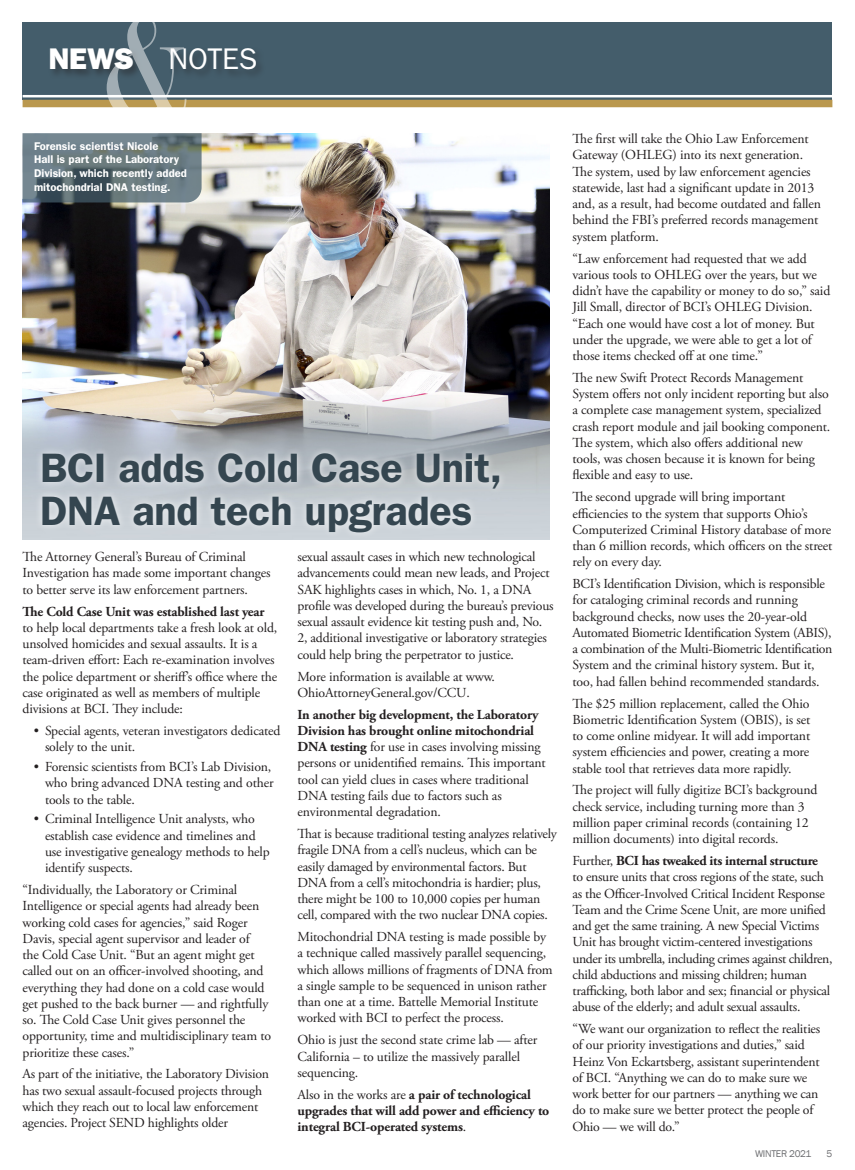
<style>
.page{position:relative;width:855px;height:1170px;background:#fff}
.page>*{position:absolute;margin:0;border:0;box-sizing:border-box;transform-origin:0 0}
.t1{font:137.5px "Didot";color:#fff;scale:.93 1}
.Heading_1{font:600 41.25px "ITC Franklin Gothic Std";letter-spacing:-.005em;color:#354650}
.t2{font:30px "ITC Franklin Gothic Std";letter-spacing:-.01em;color:#fff}
.t3{font:30px "ITC Franklin Gothic Std Hvy";color:#fff}
.Paragraph{font:13.75px/16.2px "Adobe Garamond Pro";letter-spacing:-.01em;color:#231f20}
.Paragraph-2{font:700 13.75px/16.2px "Adobe Garamond Pro";letter-spacing:-.01em;color:#231f20}
.Paragraph-3{font:600 11.25px/13.8px "ITC Franklin Gothic Std";color:#fff}
.t4{font:10px "Franklin Gothic";letter-spacing:-.03em;color:#6c6d70}
.s1{font-weight:700}
.s2{font-weight:400}
</style>
<div class="page">
<div style="left:22px;top:22px;width:810px;height:78px;background:#445d6b"></div>
<div style="left:26px;top:100px;width:803px;height:7px;background:#ba984e"></div>
<hr style="left:23px;top:95px;width:810px;height:2px;background:#fff">
<div style="left:48px;top:46px;width:218px;height:34px;background:#231f20;opacity:.52"></div>
<img style="left:22px;top:133px;width:527px;height:407px">
<div style="left:34px;top:446px;width:473px;height:94px;background:#fff;opacity:.75"></div>
<svg style="left:22px;top:133px;width:180px;height:69px;background:#65767e"></svg>
<h1 class="t1" style="left:97px;top:-13px;width:108px">&amp;</h1>
<p class="t3" style="left:49px;top:42px;width:87px">NEWS</p>
<p class="t2" style="left:169px;top:42px;width:90px">NOTES</p>
<p class="Paragraph-3" style="left:34px;top:139px;width:154px">Forensic scientist Nicole<br>Hall is part of the Laboratory<br>Division, which recently added mitochondrial DNA testing.</p>
<p class="Heading_1" style="left:40px;top:444px;width:464px">BCI adds Cold Case Unit,</p>
<p class="Heading_1" style="left:40px;top:486px;width:434px">DNA and tech upgrades</p>
<p class="Paragraph" style="left:22px;top:549px;width:250px">The Attorney General’s Bureau of Criminal<br>Investigation has made some important changes to better serve its law enforcement partners.</p>
<p class="Paragraph" style="left:22px;top:604px;width:256px"><span class="s1">The Cold Case Unit was established last year </span>to help local departments take a fresh look at old, unsolved homicides and sexual assaults. It is a team-driven effort: Each re-examination involves the police department or sheriff’s office where the case originated as well as members of multiple divisions at BCI. They include:</p>
<p class="Paragraph" style="left:45px;top:723px;width:237px;text-indent:-11px">• Special agents, veteran investigators dedicated solely to the unit.</p>
<p class="Paragraph" style="left:45px;top:759px;width:230px;text-indent:-11px">• Forensic scientists from BCI’s Lab Division, who bring advanced DNA testing and other tools to the table.</p>
<p class="Paragraph" style="left:45px;top:811px;width:226px;text-indent:-11px">• Criminal Intelligence Unit analysts, who establish case evidence and timelines and use investigative genealogy methods to help identify suspects.</p>
<p class="Paragraph" style="left:22px;top:882px;width:250px">“Individually, the Laboratory or Criminal Intelligence or special agents had already been working cold cases for agencies,” said Roger Davis, special agent supervisor and leader of<br>the Cold Case Unit. “But an agent might get called out on an officer-involved shooting, and everything they had done on a cold case would get pushed to the back burner — and rightfully so. The Cold Case Unit gives personnel the opportunity, time and multidisciplinary team to prioritize these cases.”</p>
<p class="Paragraph" style="left:22px;top:1066px;width:248px">As part of the initiative, the Laboratory Division has two sexual assault-focused projects through which they reach out to local law enforcement agencies. Project SEND highlights older</p>
<p class="Paragraph" style="left:298px;top:549px;width:258px">sexual assault cases in which new technological advancements could mean new leads, and Project SAK highlights cases in which, No. 1, a DNA profile was developed during the bureau’s previous sexual assault evidence kit testing push and, No.<br>2, additional investigative or laboratory strategies could help bring the perpetrator to justice.</p>
<p class="Paragraph" style="left:298px;top:669px;width:199px">More information is available at www.<br>OhioAttorneyGeneral.gov/CCU.</p>
<p class="Paragraph" style="left:298px;top:707px;width:250px"><span class="s1">In another big development, the Laboratory Division has brought online mitochondrial DNA testing</span> for use in cases involving missing persons or unidentified remains. This important tool can yield clues in cases where traditional DNA testing fails due to factors such as environmental degradation.</p>
<p class="Paragraph" style="left:298px;top:826px;width:261px">That is because traditional testing analyzes relatively fragile DNA from a cell’s nucleus, which can be easily damaged by environmental factors. But DNA from a cell’s mitochondria is hardier; plus, there might be 100 to 10,000 copies per human cell, compared with the two nuclear DNA copies.</p>
<p class="Paragraph" style="left:298px;top:929px;width:257px">Mitochondrial DNA testing is made possible by a technique called massively parallel sequencing, which allows millions of fragments of DNA from a single sample to be sequenced in unison rather than one at a time. Battelle Memorial Institute worked with BCI to perfect the process.</p>
<p class="Paragraph" style="left:298px;top:1032px;width:241px">Ohio is just the second state crime lab — after<br>California – to utilize the massively parallel sequencing.</p>
<p class="Paragraph-2" style="left:298px;top:1086px;width:253px"><span class="s2">Also in the works are</span> a pair of technological upgrades that will add power and efficiency to integral BCI-operated systems<span class="s2">.</span></p>
<p class="Paragraph" style="left:572px;top:131px;width:250px">The first will take the Ohio Law Enforcement Gateway (OHLEG) into its next generation.<br>The system, used by law enforcement agencies statewide, last had a significant update in 2013 and, as a result, had become outdated and fallen behind the FBI’s preferred records management system platform.</p>
<p class="Paragraph" style="left:572px;top:251px;width:259px">“Law enforcement had requested that we add various tools to OHLEG over the years, but we didn’t have the capability or money to do so,” said Jill Small, director of BCI’s OHLEG Division. “Each one would have cost a lot of money. But under the upgrade, we were able to get a lot of those items checked off at one time.”</p>
<p class="Paragraph" style="left:572px;top:370px;width:259px">The new Swift Protect Records Management System offers not only incident reporting but also a complete case management system, specialized crash report module and jail booking component.<br>The system, which also offers additional new tools, was chosen because it is known for being flexible and easy to use.</p>
<p class="Paragraph" style="left:572px;top:489px;width:261px">The second upgrade will bring important efficiencies to the system that supports Ohio’s Computerized Criminal History database of more than 6 million records, which officers on the street rely on every day.</p>
<p class="Paragraph" style="left:572px;top:576px;width:261px">BCI’s Identification Division, which is responsible for cataloging criminal records and running background checks, now uses the 20-year-old Automated Biometric Identification System (ABIS), a combination of the Multi-Biometric Identification System and the criminal history system. But it, too, had fallen behind recommended standards.</p>
<p class="Paragraph" style="left:572px;top:696px;width:239px;text-align:justify">The $25 million replacement, called the Ohio Biometric Identification System (OBIS), is set to come online midyear. It will add important system efficiencies and power, creating a more stable tool that retrieves data more rapidly.</p>
<p class="Paragraph" style="left:572px;top:782px;width:247px">The project will fully digitize BCI’s background check service, including turning more than 3 million paper criminal records (containing 12 million documents) into digital records.</p>
<p class="Paragraph" style="left:572px;top:853px;width:261px">Further, <span class="s1">BCI has tweaked its internal structure<br></span>to ensure units that cross regions of the state, such as the Officer-Involved Critical Incident Response Team and the Crime Scene Unit, are more unified and get the same training. A new Special Victims Unit has brought victim-centered investigations under its umbrella, including crimes against children, child abductions and missing children; human trafficking, both labor and sex; financial or physical abuse of the elderly; and adult sexual assaults.</p>
<p class="Paragraph" style="left:572px;top:1021px;width:249px">“We want our organization to reflect the realities of our priority investigations and duties,” said Heinz Von Eckartsberg, assistant superintendent of BCI. “Anything we can do to make sure we work better for our partners — anything we can do to make sure we better protect the people of Ohio — we will do.”</p>
<p class="t4" style="left:755px;top:1148px;width:58px">WINTER 2021</p>
<p class="t4" style="left:826px;top:1148px;width:7px">5</p>
</div>
